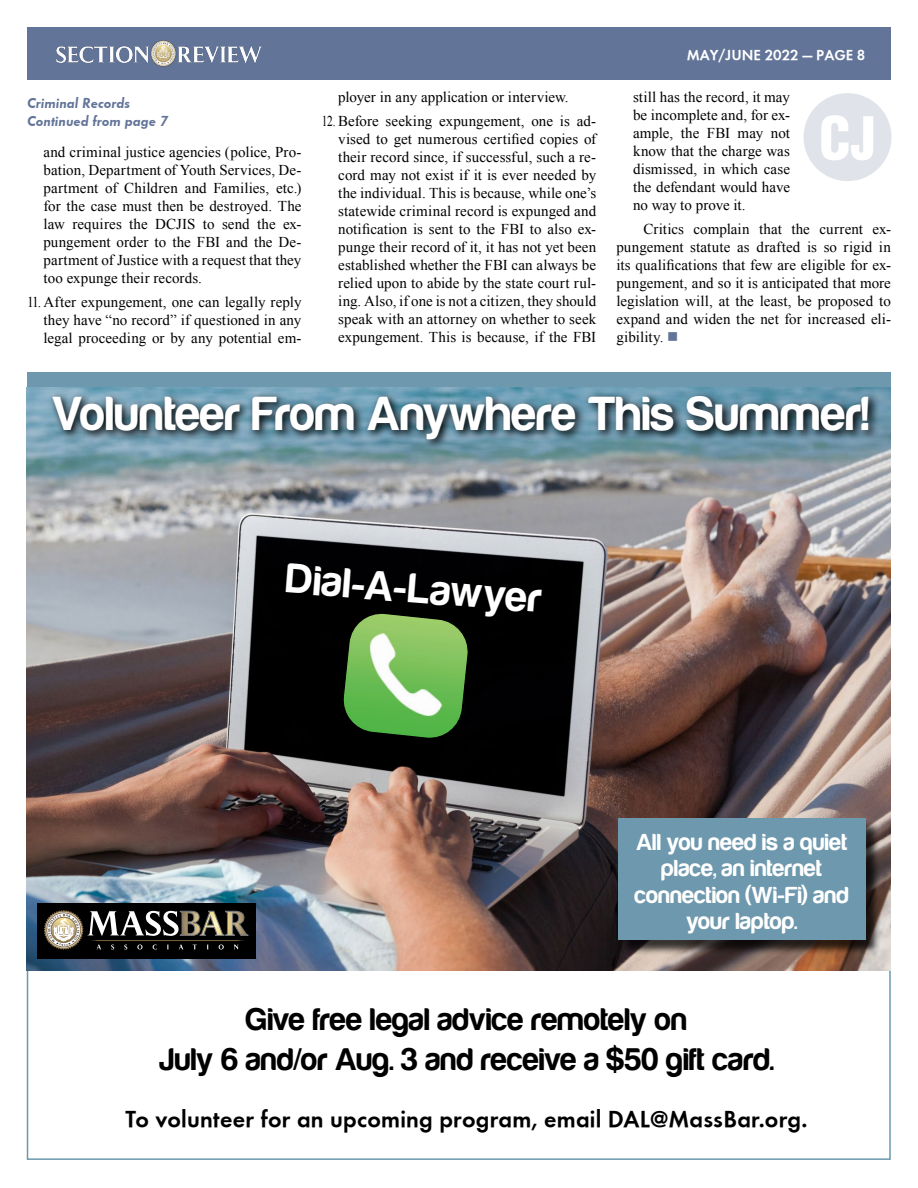
<style>
.page{position:relative;width:918px;height:1188px;background:#fff}
.page>*{position:absolute;margin:0;border:0;box-sizing:border-box;transform-origin:0 0}
.t1{font:900 condensed 57px "Context Black Condensed S Si";color:#fff}
.t2{font:49.5px "Harabara";letter-spacing:.01em;color:#fff}
.t3{font:43.2px "Harabara";color:#fff}
.t4{font:32.4px/40.5px "Harabara";letter-spacing:.01em;color:#000;text-align:center}
.t5{font:24px/26.4px "Harabara";letter-spacing:.015em;color:#fff;text-align:center}
.t6{font:700 24px "Function";letter-spacing:.01em;color:#000}
.t7{font:15px/18px "Times New Roman";letter-spacing:.005em;color:#000;text-align:justify}
.t8{font:15px/18px "Times New Roman";letter-spacing:.005em;color:#000;text-align:justify;scale:.76 1}
.t9{font:15px/18px "Times New Roman";letter-spacing:.005em;color:#000;text-align:justify;scale:.9 1}
.t10{font:italic 700 15px/18px "Function";color:#627498}
.t11{font:700 15px "Function";color:#fff}
.s1{color:#627498}
</style>
<div class="page">
<div style="left:27px;top:27px;width:864px;height:53px;background:#627498"></div>
<img style="left:56px;top:40px;width:206px;height:27px">
<div style="left:804px;top:93px;width:88px;height:88px;background:#e0e3ea;border-radius:50%"></div>
<div style="left:27px;top:373px;width:864px;height:598px;background:#6d98ad"></div>
<img style="left:27px;top:388px;width:864px;height:583px">
<svg style="left:340px;top:612px;width:131px;height:129px;background:#689b55"></svg>
<svg style="left:48px;top:391px;width:831px;height:59px"></svg>
<div style="left:620px;top:820px;width:260px;height:135px;background:#000;opacity:.75"></div>
<div style="left:618px;top:819px;width:248px;height:121px;background:#6d98ad"></div>
<div style="left:38px;top:903px;width:218px;height:55px;background:#000"></div>
<svg style="left:44px;top:910px;width:204px;height:40px"></svg>
<p class="t10" style="left:27px;top:94px;width:143px">Criminal Records<br>Continued from page 7</p>
<p class="t7" style="left:44px;top:142px;width:260px">and criminal justice agencies (police, Pro-</p>
<p class="t7" style="left:44px;top:160px;width:260px">bation, Department of Youth Services, De&shy;partment of Children and Families, etc.) for the case must then be destroyed. The law requires the DCJIS to send the ex&shy;pungement order to the FBI and the De&shy;partment of Justice with a request that they too expunge their records.</p>
<p class="t9" style="left:44px;top:293px;width:288px;text-indent:-17px">11. After expungement, one can legally reply they have “no record” if questioned in any legal proceeding or by any potential em-</p>
<p class="t7" style="left:338px;top:87px;width:232px">ployer in any application or interview.</p>
<p class="t8" style="left:338px;top:112px;width:341px;text-indent:-17px">12. Before seeking expungement, one is ad&shy;vised to get numerous certified copies of their record since, if successful, such a re&shy;cord may not exist if it is ever needed by the individual. This is because, while one’s statewide criminal record is expunged and notification is sent to the FBI to also ex&shy;punge their record of it, it has not yet been established whether the FBI can always be relied upon to abide by the state court rul&shy;ing. Also, if one is not a citizen, they should speak with an attorney on whether to seek expungement. This is because, if the FBI</p>
<p class="t11" style="left:687px;top:47px;width:180px">MAY/JUNE 2022 — PAGE 8</p>
<p class="t7" style="left:633px;top:87px;width:159px">still has the record, it may be incomplete and, for ex&shy;ample, the FBI may not know that the charge was dismissed, in which case the defendant would have no way to prove it.</p>
<p class="t7" style="left:617px;top:220px;width:276px;text-indent:27px">Critics complain that the current ex&shy;pungement statute as drafted is so rigid in its qualifications that few are eligible for ex&shy;pungement, and so it is anticipated that more legislation will, at the least, be proposed to expand and widen the net for increased eli&shy;gibility. <span class="s1">■</span></p>
<h1 class="t1" style="left:819px;top:102px;width:58px">CJ</h1>
<h2 class="t2" style="left:53px;top:388px;width:818px">Volunteer From Anywhere This Summer!</h2>
<h3 class="t3" style="left:288px;top:557px;width:257px;rotate:4deg">Dial-A-Lawyer</h3>
<h3 class="t5" style="left:635px;top:829px;width:215px">All you need is a quiet place, an internet connection (Wi-Fi) and your laptop.</h3>
<h3 class="t4" style="left:159px;top:999px;width:616px">Give free legal advice remotely on<br>July 6 and/or Aug. 3 and receive a $50 gift card.</h3>
<h3 class="t6" style="left:126px;top:1104px;width:683px">To volunteer for an upcoming program, email DAL@MassBar.org.</h3>
</div>
